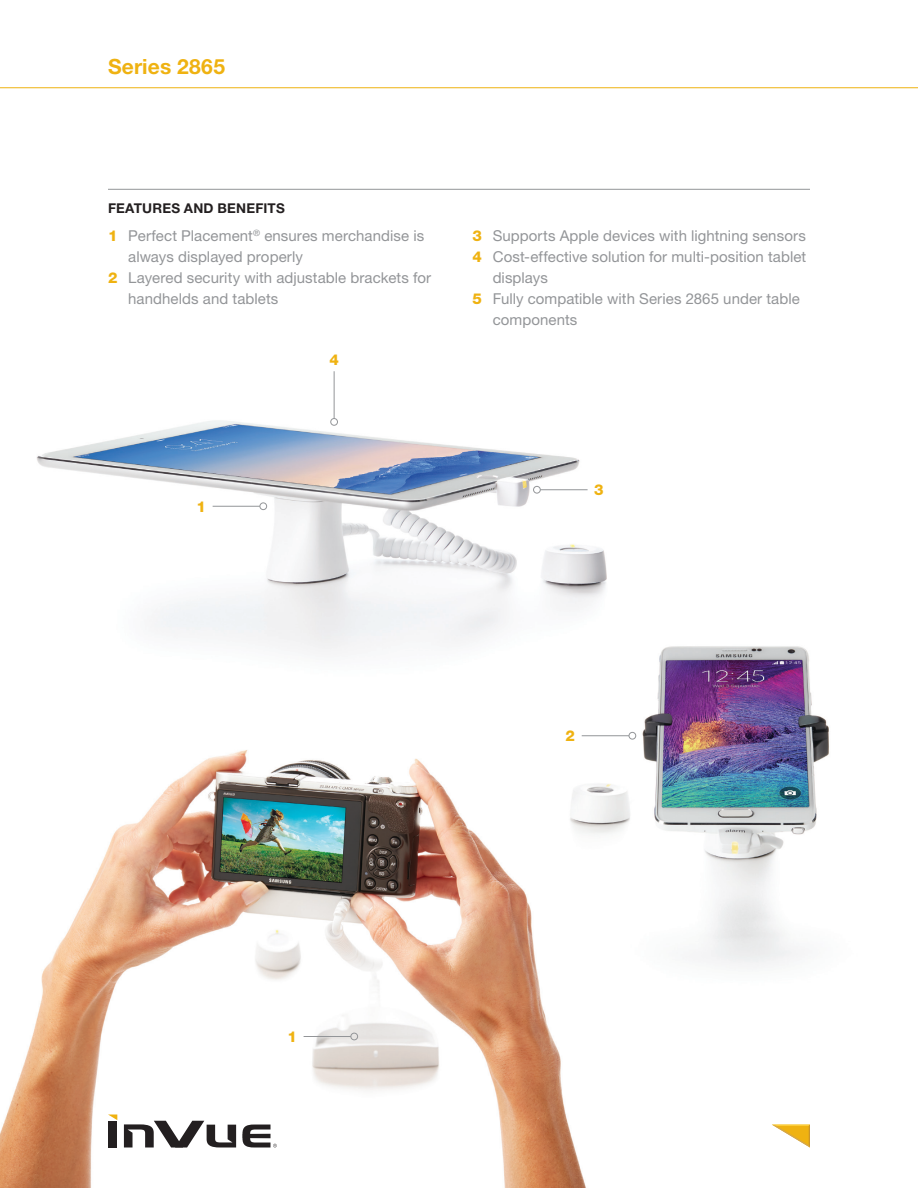
<style>
.page{position:relative;width:918px;height:1188px;background:#fff}
.page>*{position:absolute;margin:0;border:0;box-sizing:border-box;transform-origin:0 0}
.t1{font:700 21px "Helvetica Neue";letter-spacing:.01em;color:#efb211}
.t2{font:15px/21px "Helvetica Neue";letter-spacing:.005em;color:#939598}
.t3{font:800 15px "Helvetica Neue";color:#efb211}
.t4{font:700 13.5px "Helvetica Neue";letter-spacing:.015em;color:#231f20}
.s1{font-weight:800;color:#efb211}
</style>
<div class="page">
<svg style="left:772px;top:1125px;width:38px;height:23px"></svg>
<hr style="left:0;top:87px;width:918px;height:1px;background:#efb211">
<hr style="left:108px;top:189px;width:702px;height:1px;background:#939598">
<img style="left:37px;top:398px;width:570px;height:254px">
<img style="left:556px;top:638px;width:273px;height:328px">
<img style="left:0;top:741px;width:614px;height:447px">
<hr style="left:304px;top:1036px;width:47px;height:1px;background:#939598">
<div style="left:351px;top:1033px;width:7px;height:7px;border:1px solid #939598;border-radius:50%"></div>
<hr style="left:213px;top:506px;width:47px;height:1px;background:#939598">
<div style="left:260px;top:503px;width:7px;height:7px;border:1px solid #939598;border-radius:50%"></div>
<hr style="left:582px;top:735px;width:47px;height:1px;background:#939598">
<div style="left:629px;top:732px;width:7px;height:7px;border:1px solid #939598;border-radius:50%"></div>
<hr style="left:540px;top:489px;width:48px;height:1px;background:#939598">
<div style="left:533px;top:486px;width:8px;height:7px;border:1px solid #939598;border-radius:50%"></div>
<hr style="left:334px;top:371px;width:1px;height:47px;background:#939598">
<div style="left:330px;top:418px;width:8px;height:8px;border:1px solid #939598;border-radius:50%"></div>
<h1 class="t1" style="left:108px;top:54px;width:119px">Series 2865</h1>
<p class="t4" style="left:108px;top:200px;width:178px">FEATURES AND BENEFITS</p>
<p class="t2" style="left:128px;top:225px;width:297px;text-indent:-20px"><span class="s1">1</span> Perfect Placement<sup>®</sup> ensures merchandise is always displayed properly</p>
<p class="t2" style="left:128px;top:267px;width:304px;text-indent:-20px"><span class="s1">2</span> Layered security with adjustable brackets for handhelds and tablets</p>
<p class="t3" style="left:329px;top:350px;width:11px">4</p>
<p class="t2" style="left:472px;top:225px;width:335px"><span class="s1">3</span> Supports Apple devices with lightning sensors</p>
<p class="t2" style="left:493px;top:246px;width:315px;text-indent:-20px"><span class="s1">4</span> Cost-effective solution for multi-position tablet displays</p>
<p class="t2" style="left:493px;top:288px;width:309px;text-indent:-20px"><span class="s1">5</span> Fully compatible with Series 2865 under table components</p>
<p class="t3" style="left:196px;top:498px;width:11px">1</p>
<p class="t3" style="left:594px;top:481px;width:11px">3</p>
<p class="t3" style="left:566px;top:727px;width:11px">2</p>
<p class="t3" style="left:287px;top:1028px;width:11px">1</p>
</div>
